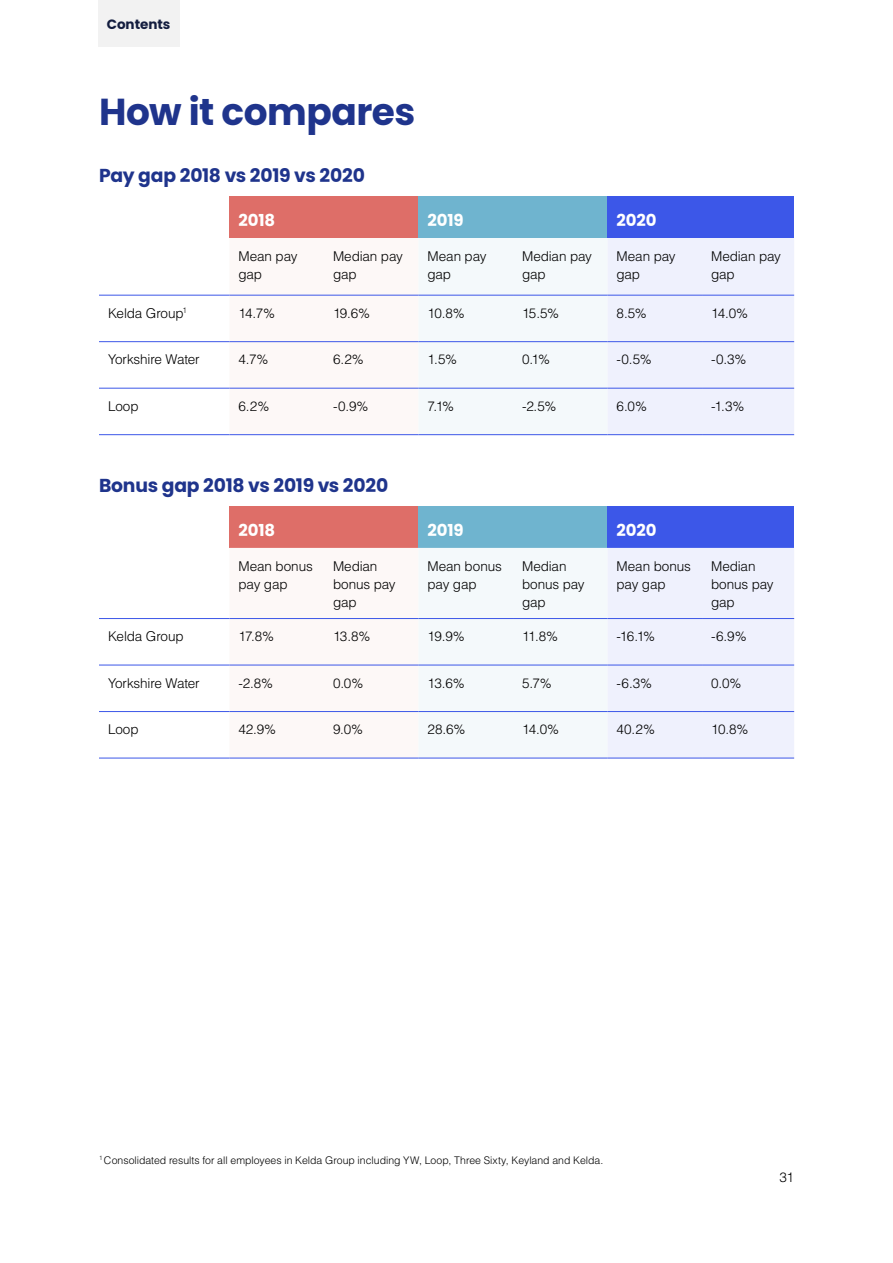
<style>
.page{position:relative;width:893px;height:1263px;background:#fff}
.page>*{position:absolute;margin:0;border:0;box-sizing:border-box;transform-origin:0 0}
.t1{font:700 37.5px "Poppins";letter-spacing:-.015em;color:#1f348c}
.t2{font:700 18.75px "Poppins";letter-spacing:-.015em;color:#1f348c}
.t3{font:700 16.5px "Poppins";letter-spacing:-.01em;color:#fff}
.t4{font:300 13.5px/18px "Helvetica";letter-spacing:-.01em;color:#000}
.t5{font:700 13.5px "Poppins";color:#131d3f}
.t6{font:300 10.5px "Helvetica";color:#000}
</style>
<div class="page">
<div style="left:229px;top:197px;width:189px;height:41px;background:#de6e68"></div>
<div style="left:418px;top:197px;width:189px;height:41px;background:#6fb4cf"></div>
<div style="left:607px;top:197px;width:187px;height:41px;background:#3c57e8"></div>
<svg style="left:229px;top:238px;width:565px;height:196px"></svg>
<hr style="left:99px;top:295px;width:130px;height:1px;background:#3c57e8">
<hr style="left:229px;top:295px;width:95px;height:1px;background:#3c57e8">
<hr style="left:324px;top:295px;width:94px;height:1px;background:#3c57e8">
<hr style="left:418px;top:295px;width:95px;height:1px;background:#3c57e8">
<hr style="left:513px;top:295px;width:94px;height:1px;background:#3c57e8">
<hr style="left:607px;top:295px;width:95px;height:1px;background:#3c57e8">
<hr style="left:702px;top:295px;width:92px;height:1px;background:#3c57e8">
<hr style="left:99px;top:341px;width:130px;height:1px;background:#3c57e8">
<hr style="left:229px;top:341px;width:95px;height:1px;background:#3c57e8">
<hr style="left:324px;top:341px;width:94px;height:1px;background:#3c57e8">
<hr style="left:418px;top:341px;width:95px;height:1px;background:#3c57e8">
<hr style="left:513px;top:341px;width:94px;height:1px;background:#3c57e8">
<hr style="left:607px;top:341px;width:95px;height:1px;background:#3c57e8">
<hr style="left:702px;top:341px;width:92px;height:1px;background:#3c57e8">
<hr style="left:99px;top:388px;width:130px;height:1px;background:#3c57e8">
<hr style="left:229px;top:388px;width:95px;height:1px;background:#3c57e8">
<hr style="left:324px;top:388px;width:94px;height:1px;background:#3c57e8">
<hr style="left:418px;top:388px;width:95px;height:1px;background:#3c57e8">
<hr style="left:513px;top:388px;width:94px;height:1px;background:#3c57e8">
<hr style="left:607px;top:388px;width:95px;height:1px;background:#3c57e8">
<hr style="left:702px;top:388px;width:92px;height:1px;background:#3c57e8">
<hr style="left:99px;top:434px;width:130px;height:1px;background:#3c57e8">
<hr style="left:229px;top:434px;width:95px;height:1px;background:#3c57e8">
<hr style="left:324px;top:434px;width:94px;height:1px;background:#3c57e8">
<hr style="left:418px;top:434px;width:95px;height:1px;background:#3c57e8">
<hr style="left:513px;top:434px;width:94px;height:1px;background:#3c57e8">
<hr style="left:607px;top:434px;width:95px;height:1px;background:#3c57e8">
<hr style="left:702px;top:434px;width:92px;height:1px;background:#3c57e8">
<div style="left:229px;top:507px;width:189px;height:41px;background:#de6e68"></div>
<div style="left:418px;top:507px;width:189px;height:41px;background:#6fb4cf"></div>
<div style="left:607px;top:507px;width:187px;height:41px;background:#3c57e8"></div>
<svg style="left:229px;top:548px;width:565px;height:210px"></svg>
<hr style="left:99px;top:618px;width:130px;height:1px;background:#3c57e8">
<hr style="left:229px;top:618px;width:95px;height:1px;background:#3c57e8">
<hr style="left:324px;top:618px;width:94px;height:1px;background:#3c57e8">
<hr style="left:418px;top:618px;width:95px;height:1px;background:#3c57e8">
<hr style="left:513px;top:618px;width:94px;height:1px;background:#3c57e8">
<hr style="left:607px;top:618px;width:95px;height:1px;background:#3c57e8">
<hr style="left:702px;top:618px;width:92px;height:1px;background:#3c57e8">
<hr style="left:99px;top:665px;width:130px;height:1px;background:#3c57e8">
<hr style="left:229px;top:665px;width:95px;height:1px;background:#3c57e8">
<hr style="left:324px;top:665px;width:94px;height:1px;background:#3c57e8">
<hr style="left:418px;top:665px;width:95px;height:1px;background:#3c57e8">
<hr style="left:513px;top:665px;width:94px;height:1px;background:#3c57e8">
<hr style="left:607px;top:665px;width:95px;height:1px;background:#3c57e8">
<hr style="left:702px;top:665px;width:92px;height:1px;background:#3c57e8">
<hr style="left:99px;top:711px;width:130px;height:1px;background:#3c57e8">
<hr style="left:229px;top:711px;width:95px;height:1px;background:#3c57e8">
<hr style="left:324px;top:711px;width:94px;height:1px;background:#3c57e8">
<hr style="left:418px;top:711px;width:95px;height:1px;background:#3c57e8">
<hr style="left:513px;top:711px;width:94px;height:1px;background:#3c57e8">
<hr style="left:607px;top:711px;width:95px;height:1px;background:#3c57e8">
<hr style="left:702px;top:711px;width:92px;height:1px;background:#3c57e8">
<hr style="left:99px;top:758px;width:130px;height:1px;background:#3c57e8">
<hr style="left:229px;top:758px;width:95px;height:1px;background:#3c57e8">
<hr style="left:324px;top:758px;width:94px;height:1px;background:#3c57e8">
<hr style="left:418px;top:758px;width:95px;height:1px;background:#3c57e8">
<hr style="left:513px;top:758px;width:94px;height:1px;background:#3c57e8">
<hr style="left:607px;top:758px;width:95px;height:1px;background:#3c57e8">
<hr style="left:702px;top:758px;width:92px;height:1px;background:#3c57e8">
<div style="left:98px;top:0;width:81px;height:46px;background:#f2f2f2"></div>
<p class="t5" style="left:107px;top:17px;width:65px">Contents</p>
<h1 class="t1" style="left:99px;top:90px;width:318px">How it compares</h1>
<h2 class="t2" style="left:99px;top:164px;width:267px">Pay gap 2018 vs 2019 vs 2020</h2>
<p class="t3" style="left:238px;top:211px;width:38px">2018</p>
<p class="t3" style="left:427px;top:211px;width:38px">2019</p>
<p class="t3" style="left:616px;top:211px;width:42px">2020</p>
<p class="t4" style="left:238px;top:246px;width:61px">Mean pay gap</p>
<p class="t4" style="left:333px;top:246px;width:71px">Median pay gap</p>
<p class="t4" style="left:427px;top:246px;width:61px">Mean pay gap</p>
<p class="t4" style="left:522px;top:246px;width:71px">Median pay gap</p>
<p class="t4" style="left:616px;top:246px;width:61px">Mean pay gap</p>
<p class="t4" style="left:711px;top:246px;width:71px">Median pay gap</p>
<p class="t4" style="left:108px;top:304px;width:80px">Kelda Group<sup>1</sup></p>
<p class="t4" style="left:238px;top:304px;width:38px">14.7%</p>
<p class="t4" style="left:333px;top:304px;width:39px">19.6%</p>
<p class="t4" style="left:427px;top:304px;width:39px">10.8%</p>
<p class="t4" style="left:522px;top:304px;width:39px">15.5%</p>
<p class="t4" style="left:616px;top:304px;width:32px">8.5%</p>
<p class="t4" style="left:711px;top:304px;width:39px">14.0%</p>
<p class="t4" style="left:108px;top:350px;width:93px">Yorkshire Water</p>
<p class="t4" style="left:238px;top:350px;width:31px">4.7%</p>
<p class="t4" style="left:333px;top:350px;width:32px">6.2%</p>
<p class="t4" style="left:427px;top:350px;width:31px">1.5%</p>
<p class="t4" style="left:522px;top:350px;width:30px">0.1%</p>
<p class="t4" style="left:616px;top:350px;width:37px">-0.5%</p>
<p class="t4" style="left:711px;top:350px;width:37px">-0.3%</p>
<p class="t4" style="left:108px;top:397px;width:32px">Loop</p>
<p class="t4" style="left:238px;top:397px;width:32px">6.2%</p>
<p class="t4" style="left:333px;top:397px;width:37px">-0.9%</p>
<p class="t4" style="left:427px;top:397px;width:28px">7.1%</p>
<p class="t4" style="left:522px;top:397px;width:36px">-2.5%</p>
<p class="t4" style="left:616px;top:397px;width:32px">6.0%</p>
<p class="t4" style="left:711px;top:397px;width:35px">-1.3%</p>
<h2 class="t2" style="left:99px;top:474px;width:291px">Bonus gap 2018 vs 2019 vs 2020</h2>
<p class="t3" style="left:238px;top:520px;width:38px">2018</p>
<p class="t3" style="left:427px;top:520px;width:38px">2019</p>
<p class="t3" style="left:616px;top:520px;width:42px">2020</p>
<p class="t4" style="left:238px;top:556px;width:76px">Mean bonus pay gap</p>
<p class="t4" style="left:333px;top:556px;width:64px">Median bonus pay gap</p>
<p class="t4" style="left:427px;top:556px;width:76px">Mean bonus pay gap</p>
<p class="t4" style="left:522px;top:556px;width:64px">Median bonus pay gap</p>
<p class="t4" style="left:616px;top:556px;width:76px">Mean bonus pay gap</p>
<p class="t4" style="left:711px;top:556px;width:64px">Median bonus pay gap</p>
<p class="t4" style="left:108px;top:627px;width:77px">Kelda Group</p>
<p class="t4" style="left:238px;top:627px;width:37px">17.8%</p>
<p class="t4" style="left:333px;top:627px;width:39px">13.8%</p>
<p class="t4" style="left:427px;top:627px;width:39px">19.9%</p>
<p class="t4" style="left:522px;top:627px;width:38px">11.8%</p>
<p class="t4" style="left:616px;top:627px;width:40px">-16.1%</p>
<p class="t4" style="left:711px;top:627px;width:37px">-6.9%</p>
<p class="t4" style="left:108px;top:673px;width:93px">Yorkshire Water</p>
<p class="t4" style="left:238px;top:673px;width:36px">-2.8%</p>
<p class="t4" style="left:333px;top:673px;width:32px">0.0%</p>
<p class="t4" style="left:427px;top:673px;width:39px">13.6%</p>
<p class="t4" style="left:522px;top:673px;width:31px">5.7%</p>
<p class="t4" style="left:616px;top:673px;width:37px">-6.3%</p>
<p class="t4" style="left:711px;top:673px;width:32px">0.0%</p>
<p class="t4" style="left:108px;top:720px;width:32px">Loop</p>
<p class="t4" style="left:238px;top:720px;width:39px">42.9%</p>
<p class="t4" style="left:333px;top:720px;width:32px">9.0%</p>
<p class="t4" style="left:427px;top:720px;width:40px">28.6%</p>
<p class="t4" style="left:522px;top:720px;width:39px">14.0%</p>
<p class="t4" style="left:616px;top:720px;width:40px">40.2%</p>
<p class="t4" style="left:711px;top:720px;width:39px">10.8%</p>
<p class="t6" style="left:99px;top:1154px;width:506px"><sup>1</sup> Consolidated results for all employees in Kelda Group including YW, Loop, Three Sixty, Keyland and Kelda.</p>
<p class="t4" style="left:779px;top:1167px;width:16px">31</p>
</div>
